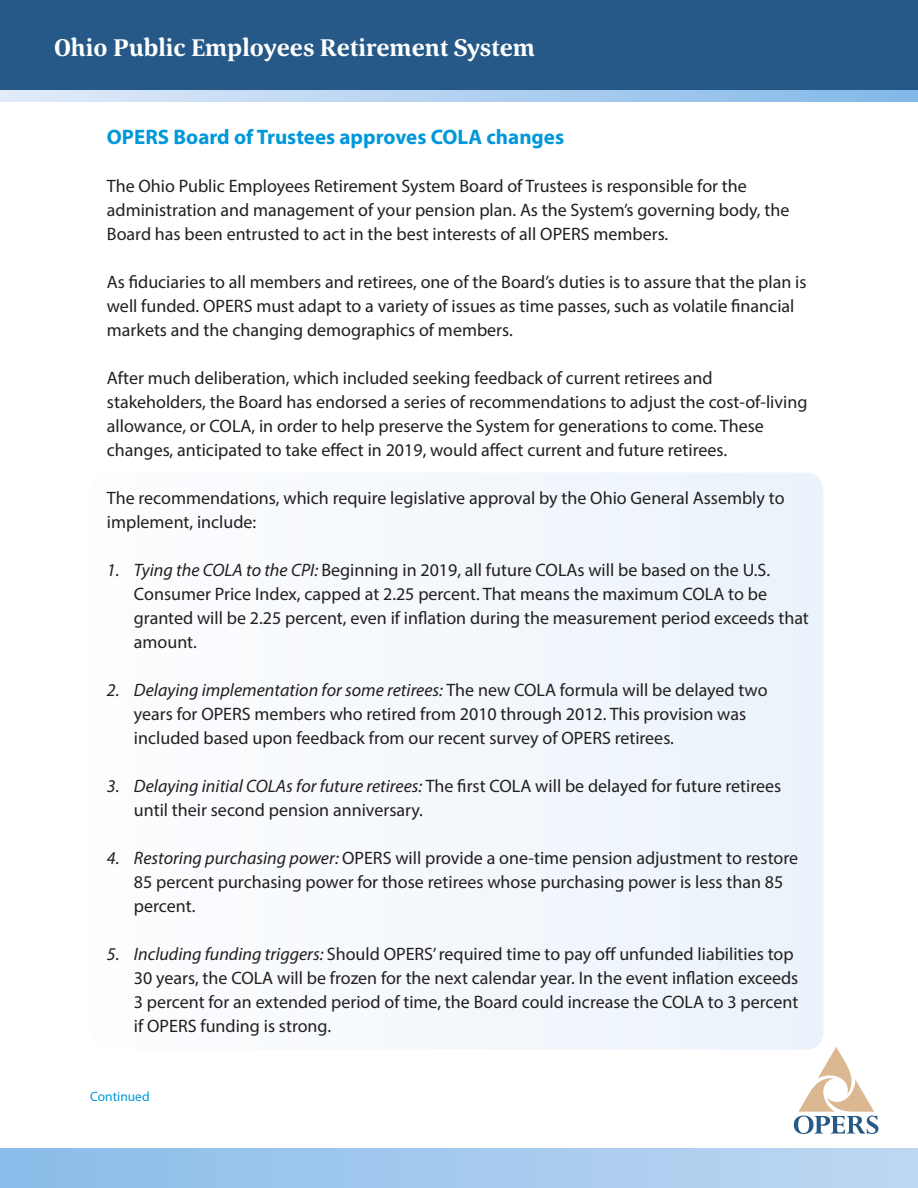
<style>
.page{position:relative;width:918px;height:1188px;background:#fff}
.page>*{position:absolute;margin:0;border:0;box-sizing:border-box;transform-origin:0 0}
.t1{font:700 25.05px "Corda";color:#fff}
.t2{font:700 21px "Myriad Pro";color:#0097db}
.t3{font:18px/24px "Myriad Pro";color:#231f20}
.t4{font:13.5px "Myriad Pro";color:#0097db}
.s1{font-style:italic}
</style>
<div class="page">
<div style="left:90px;top:472px;width:734px;height:578px;background:#f4f8fc;border-radius:18px"></div>
<div style="left:0;top:0;width:918px;height:93px;background:#265988"></div>
<svg style="left:0;top:91px;width:918px;height:11px;background:#b2d1f0"></svg>
<div style="left:0;top:1149px;width:918px;height:39px;background:linear-gradient(to right,#8abdea,#bed7f2)"></div>
<svg style="left:794px;top:1047px;width:84px;height:87px"></svg>
<p class="t1" style="left:54px;top:32px;width:483px">Ohio Public Employees Retirement System</p>
<p class="t2" style="left:107px;top:123px;width:459px">OPERS Board of Trustees approves COLA changes</p>
<p class="t3" style="left:107px;top:174px;width:684px">The Ohio Public Employees Retirement System Board of Trustees is responsible for the administration and management of your pension plan. As the System’s governing body, the<br>Board has been entrusted to act in the best interests of all OPERS members.</p>
<p class="t3" style="left:107px;top:270px;width:701px">As fiduciaries to all members and retirees, one of the Board’s duties is to assure that the plan is well funded. OPERS must adapt to a variety of issues as time passes, such as volatile financial markets and the changing demographics of members.</p>
<p class="t3" style="left:107px;top:366px;width:702px">After much deliberation, which included seeking feedback of current retirees and stakeholders, the Board has endorsed a series of recommendations to adjust the cost-of-living allowance, or COLA, in order to help preserve the System for generations to come. These changes, anticipated to take effect in 2019, would affect current and future retirees.</p>
<p class="t3" style="left:107px;top:486px;width:679px">The recommendations, which require legislative approval by the Ohio General Assembly to implement, include:</p>
<p class="t3" style="left:134px;top:558px;width:677px;text-indent:-27px"><span class="s1">1. Tying the COLA to the CPI:</span> Beginning in 2019, all future COLAs will be based on the U.S.<br>Consumer Price Index, capped at 2.25 percent. That means the maximum COLA to be granted will be 2.25 percent, even if inflation during the measurement period exceeds that amount.</p>
<p class="t3" style="left:134px;top:678px;width:635px;text-indent:-27px"><span class="s1">2. Delaying implementation for some retirees:</span> The new COLA formula will be delayed two years for OPERS members who retired from 2010 through 2012. This provision was included based upon feedback from our recent survey of OPERS retirees.</p>
<p class="t3" style="left:134px;top:774px;width:649px;text-indent:-27px"><span class="s1">3. Delaying initial COLAs for future retirees:</span> The first COLA will be delayed for future retirees until their second pension anniversary.</p>
<p class="t3" style="left:134px;top:846px;width:666px;text-indent:-27px"><span class="s1">4. Restoring purchasing power:</span> OPERS will provide a one-time pension adjustment to restore<br>85 percent purchasing power for those retirees whose purchasing power is less than 85 percent.</p>
<p class="t3" style="left:134px;top:942px;width:666px;text-indent:-27px"><span class="s1">5. Including funding triggers:</span> Should OPERS’ required time to pay off unfunded liabilities top 30 years, the COLA will be frozen for the next calendar year. In the event inflation exceeds 3 percent for an extended period of time, the Board could increase the COLA to 3 percent if OPERS funding is strong.</p>
<p class="t4" style="left:90px;top:1088px;width:61px">Continued</p>
</div>
